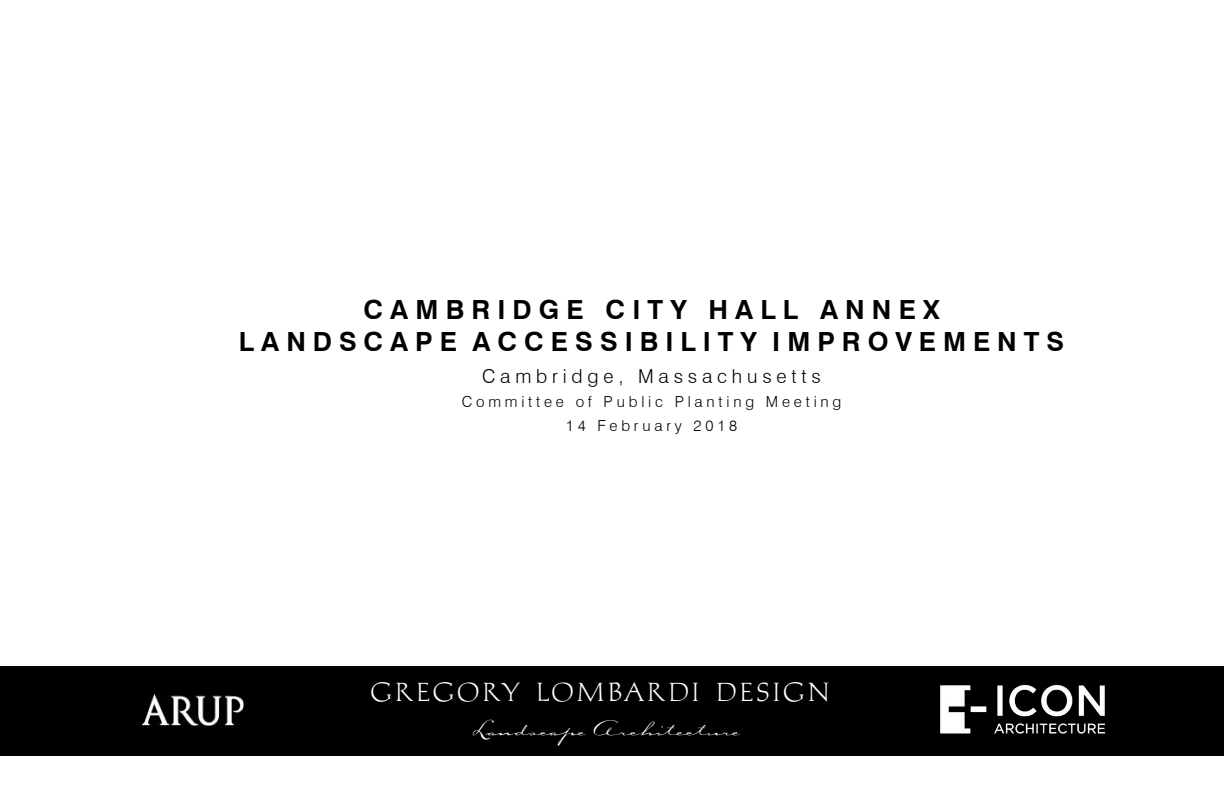
<style>
.page{position:relative;width:1224px;height:792px;background:#fff}
.page>*{position:absolute;margin:0;border:0;box-sizing:border-box;transform-origin:0 0}
.t1{font:27px "Michelangelo D";letter-spacing:.1em;color:#fff}
.t2{font:700 26.4px/32px "Swiss 721 BT";letter-spacing:.265em;color:#000;text-align:center}
.t3{font:21px "Carpenter Script";color:#fff;scale:1.14 1}
.t4{font:300 19.2px "Swiss 721 BT";letter-spacing:.25em;color:#000}
.t5{font:300 15.2px/24px "Swiss 721 BT";letter-spacing:.25em;color:#000;text-align:center}
.s1{font-size:22.8px}
</style>
<div class="page">
<div style="left:0;top:666px;width:1224px;height:90px;background:#000"></div>
<img style="left:940px;top:684px;width:166px;height:50px">
<img style="left:142px;top:694px;width:102px;height:31px">
<p class="t2" style="left:239px;top:294px;width:827px">CAMBRIDGE CITY HALL ANNEX<br>LANDSCAPE ACCESSIBILITY IMPROVEMENTS</p>
<p class="t4" style="left:482px;top:365px;width:340px">Cambridge, Massachusetts</p>
<p class="t5" style="left:462px;top:390px;width:381px">Committee of Public Planting Meeting<br>14 February 2018</p>
<p class="t1" style="left:370px;top:677px;width:461px">GREGORY LOMBARDI DESIGN</p>
<p class="t3" style="left:472px;top:715px;width:237px"><span class="s1">L</span>andscape <span class="s1">A</span>rchitecture</p>
</div>
